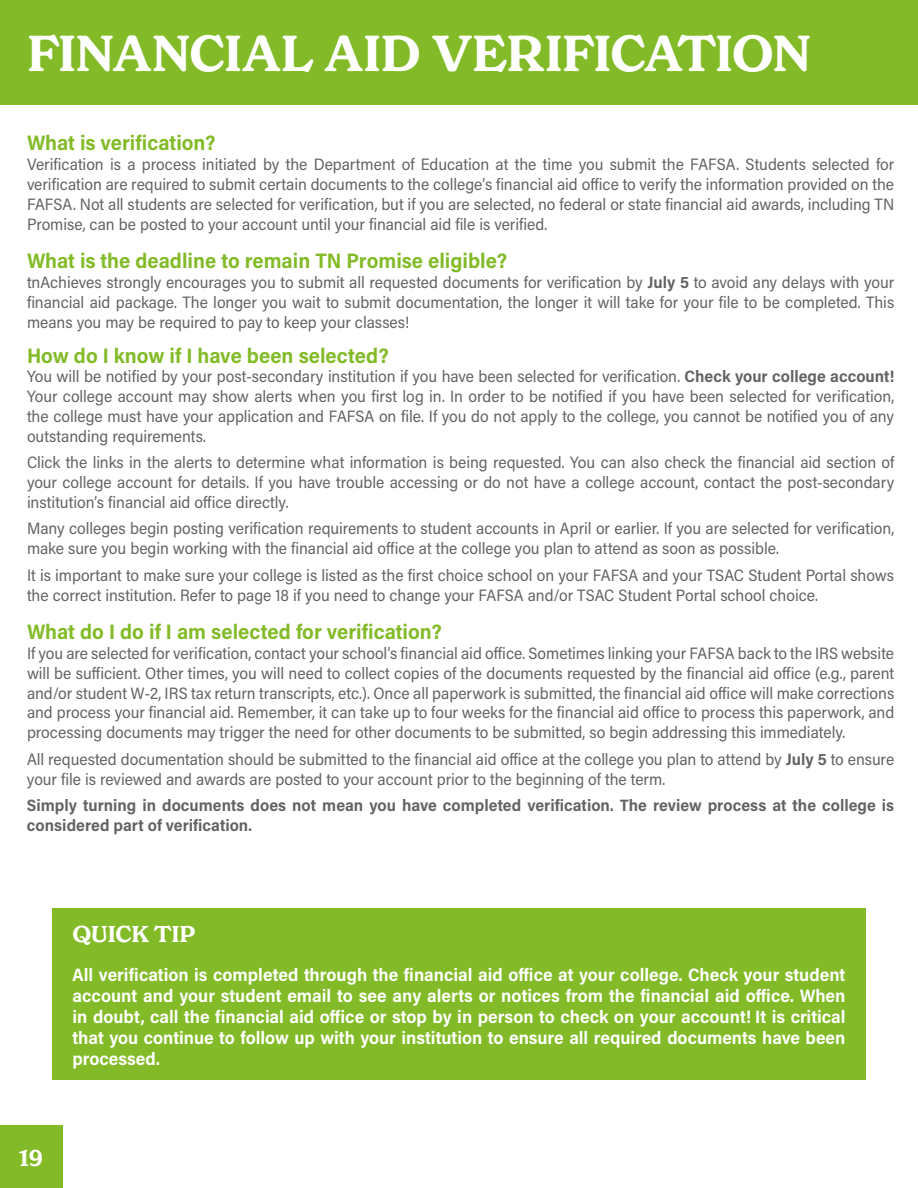
<style>
.page{position:relative;width:918px;height:1188px;background:#fff}
.page>*{position:absolute;margin:0;border:0;box-sizing:border-box;transform-origin:0 0}
.t1{font:600 49.5px "New Spirit";letter-spacing:-.015em;color:#fff}
.t2{font:600 22.5px "New Spirit";letter-spacing:-.01em;color:#fff}
.t3{font:700 21px "Acumin Pro Semi Cond";color:#82bb27}
.t4{font:700 18px/21px "Acumin Pro Semi Cond";letter-spacing:-.005em;color:#fff;text-align:justify}
.t5{font:16.5px/19.8px "Acumin Pro Semi Cond";letter-spacing:-.005em;color:#636366;text-align:justify}
.t6{font:700 16.5px/19.8px "Acumin Pro Semi Cond";color:#636366}
.s1{font-weight:700}
</style>
<div class="page">
<div style="left:0;top:0;width:918px;height:104px;background:#82bb27"></div>
<div style="left:52px;top:909px;width:814px;height:171px;background:#82bb27"></div>
<div style="left:0;top:1126px;width:62px;height:62px;background:#82bb27"></div>
<p class="t1" style="left:27px;top:23px;width:786px">FINANCIAL AID VERIFICATION</p>
<p class="t3" style="left:27px;top:128px;width:190px">What is verification?</p>
<p class="t5" style="left:27px;top:154px;width:869px">Verification is a process initiated by the Department of Education at the time you submit the FAFSA. Students selected for verification are required to submit certain documents to the college’s financial aid office to verify the information provided on the FAFSA. Not all students are selected for verification, but if you are selected, no federal or state financial aid awards, including TN Promise, can be posted to your account until your financial aid file is verified.</p>
<p class="t3" style="left:27px;top:246px;width:481px">What is the deadline to remain TN Promise eligible?</p>
<p class="t5" style="left:27px;top:272px;width:869px">tnAchieves strongly encourages you to submit all requested documents for verification by <span class="s1">July 5</span> to avoid any delays with your financial aid package. The longer you wait to submit documentation, the longer it will take for your file to be completed. This means you may be required to pay to keep your classes!</p>
<p class="t3" style="left:27px;top:340px;width:363px">How do I know if I have been selected?</p>
<p class="t5" style="left:27px;top:366px;width:869px">You will be notified by your post-secondary institution if you have been selected for verification. <span class="s1">Check your college account!<br></span>Your college account may show alerts when you first log in. In order to be notified if you have been selected for verification, the college must have your application and FAFSA on file. If you do not apply to the college, you cannot be notified you of any outstanding requirements.</p>
<p class="t5" style="left:27px;top:452px;width:869px">Click the links in the alerts to determine what information is being requested. You can also check the financial aid section of your college account for details. If you have trouble accessing or do not have a college account, contact the post-secondary institution’s financial aid office directly.</p>
<p class="t5" style="left:27px;top:518px;width:869px">Many colleges begin posting verification requirements to student accounts in April or earlier. If you are selected for verification, make sure you begin working with the financial aid office at the college you plan to attend as soon as possible.</p>
<p class="t5" style="left:27px;top:564px;width:869px">It is important to make sure your college is listed as the first choice school on your FAFSA and your TSAC Student Portal shows the correct institution. Refer to page 18 if you need to change your FAFSA and/or TSAC Student Portal school choice.</p>
<p class="t3" style="left:27px;top:617px;width:416px">What do I do if I am selected for verification?</p>
<p class="t5" style="left:27px;top:643px;width:869px">If you are selected for verification, contact your school’s financial aid office. Sometimes linking your FAFSA back to the IRS website will be sufficient. Other times, you will need to collect copies of the documents requested by the financial aid office (e.g., parent and/or student W-2, IRS tax return transcripts, etc.). Once all paperwork is submitted, the financial aid office will make corrections and process your financial aid. Remember, it can take up to four weeks for the financial aid office to process this paperwork, and processing documents may trigger the need for other documents to be submitted, so begin addressing this immediately.</p>
<p class="t5" style="left:27px;top:748px;width:869px">All requested documentation should be submitted to the financial aid office at the college you plan to attend by <span class="s1">July 5</span> to ensure your file is reviewed and awards are posted to your account prior to the beginning of the term.</p>
<p class="t6" style="left:27px;top:795px;width:869px">Simply turning in documents does not mean you have completed verification. The review process at the college is considered part of verification.</p>
<p class="t2" style="left:73px;top:920px;width:124px">QUICK TIP</p>
<p class="t4" style="left:73px;top:963px;width:774px">All verification is completed through the financial aid office at your college. Check your student account and your student email to see any alerts or notices from the financial aid office. When in doubt, call the financial aid office or stop by in person to check on your account! It is critical that you continue to follow up with your institution to ensure all required documents have been processed.</p>
<p class="t2" style="left:19px;top:1144px;width:25px">19</p>
</div>
